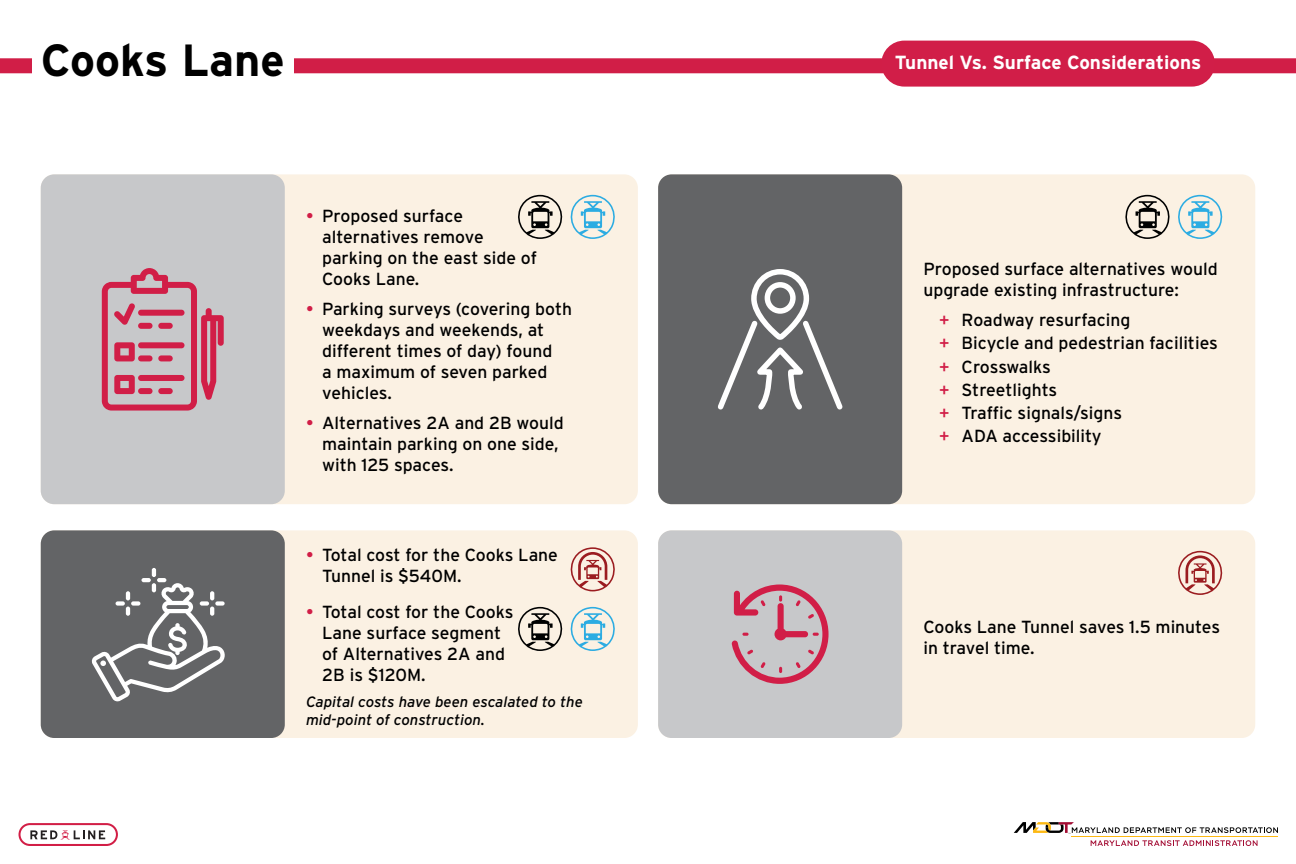
<style>
.page{position:relative;width:1296px;height:864px;background:#fff}
.page>*{position:absolute;margin:0;border:0;box-sizing:border-box;transform-origin:0 0}
.t1{font:700 45px "Interstate";color:#000}
.t2{font:700 19px "Interstate";color:#fff}
.t3{font:17.5px/21px "Interstate";color:#000}
.t4{font:italic 15px/18px "Interstate";color:#000}
.s1{color:#d11e47}
</style>
<div class="page">
<div style="left:19px;top:823px;width:99px;height:23px;border:2px solid #d21e46;border-radius:10px"></div>
<svg style="left:30px;top:830px;width:75px;height:9px"></svg>
<svg style="left:1091px;top:840px;width:167px;height:6px"></svg>
<svg style="left:1014px;top:822px;width:264px;height:12px"></svg>
<hr style="left:1072px;top:836px;width:206px;height:1px;background:#fdb913">
<div style="left:658px;top:530px;width:597px;height:208px;background:#fbf1e3;border-radius:14px"></div>
<svg style="left:1178px;top:551px;width:45px;height:44px"></svg>
<div style="left:41px;top:530px;width:597px;height:208px;background:#fbf1e3;border-radius:14px"></div>
<svg style="left:570px;top:547px;width:45px;height:44px"></svg>
<div style="left:658px;top:174px;width:597px;height:330px;background:#fbf1e3;border-radius:14px"></div>
<div style="left:0;top:58px;width:1296px;height:15px;background:#d11e47"></div>
<div style="left:32px;top:40px;width:262px;height:36px;background:#fff"></div>
<div style="left:881px;top:41px;width:334px;height:46px;background:#d11e48;border-radius:23px"></div>
<div style="left:41px;top:174px;width:597px;height:330px;background:#fbf1e3;border-radius:14px"></div>
<div style="left:41px;top:174px;width:244px;height:330px;background:#c7c8ca;border-radius:14px"></div>
<div style="left:658px;top:174px;width:244px;height:330px;background:#636466;border-radius:14px"></div>
<div style="left:41px;top:530px;width:244px;height:208px;background:#636466;border-radius:14px"></div>
<div style="left:658px;top:530px;width:244px;height:208px;background:#c7c8ca;border-radius:14px"></div>
<svg style="left:1125px;top:195px;width:45px;height:44px"></svg>
<svg style="left:1178px;top:195px;width:45px;height:44px"></svg>
<svg style="left:91px;top:568px;width:134px;height:134px"></svg>
<svg style="left:731px;top:585px;width:98px;height:99px"></svg>
<svg style="left:718px;top:269px;width:125px;height:141px"></svg>
<svg style="left:102px;top:268px;width:122px;height:143px"></svg>
<svg style="left:518px;top:195px;width:45px;height:44px"></svg>
<svg style="left:570px;top:195px;width:45px;height:44px"></svg>
<svg style="left:518px;top:607px;width:45px;height:44px"></svg>
<svg style="left:570px;top:607px;width:45px;height:44px"></svg>
<h1 class="t1" style="left:41px;top:36px;width:245px">Cooks Lane</h1>
<p class="t2" style="left:895px;top:52px;width:308px">Tunnel Vs. Surface Considerations</p>
<p class="t3" style="left:322px;top:205px;width:216px;text-indent:-16px"><span class="s1">•</span> Proposed surface alternatives remove parking on the east side of<br>Cooks Lane.</p>
<p class="t3" style="left:322px;top:298px;width:251px;text-indent:-16px"><span class="s1">•</span> Parking surveys (covering both weekdays and weekends, at different times of day) found<br>a maximum of seven parked vehicles.</p>
<p class="t3" style="left:322px;top:412px;width:243px;text-indent:-16px"><span class="s1">•</span> Alternatives 2A and 2B would maintain parking on one side, with 125 spaces.</p>
<p class="t3" style="left:322px;top:545px;width:237px;text-indent:-16px"><span class="s1">•</span> Total cost for the Cooks Lane<br>Tunnel is $540M.</p>
<p class="t3" style="left:322px;top:601px;width:193px;text-indent:-16px"><span class="s1">•</span> Total cost for the Cooks<br>Lane surface segment of Alternatives 2A and<br>2B is $120M.</p>
<p class="t4" style="left:306px;top:693px;width:278px">Capital costs have been escalated to the mid-point of construction.</p>
<p class="t3" style="left:923px;top:258px;width:296px">Proposed surface alternatives would upgrade existing infrastructure:</p>
<p class="t3" style="left:939px;top:308px;width:280px;line-height:23.2px"><span class="s1">+</span> Roadway resurfacing<br><span class="s1">+</span> Bicycle and pedestrian facilities <span class="s1">+</span> Crosswalks<br><span class="s1">+</span> Streetlights<br><span class="s1">+</span> Traffic signals/signs<br><span class="s1">+</span> ADA accessibility</p>
<p class="t3" style="left:923px;top:616px;width:298px">Cooks Lane Tunnel saves 1.5 minutes in travel time.</p>
</div>
